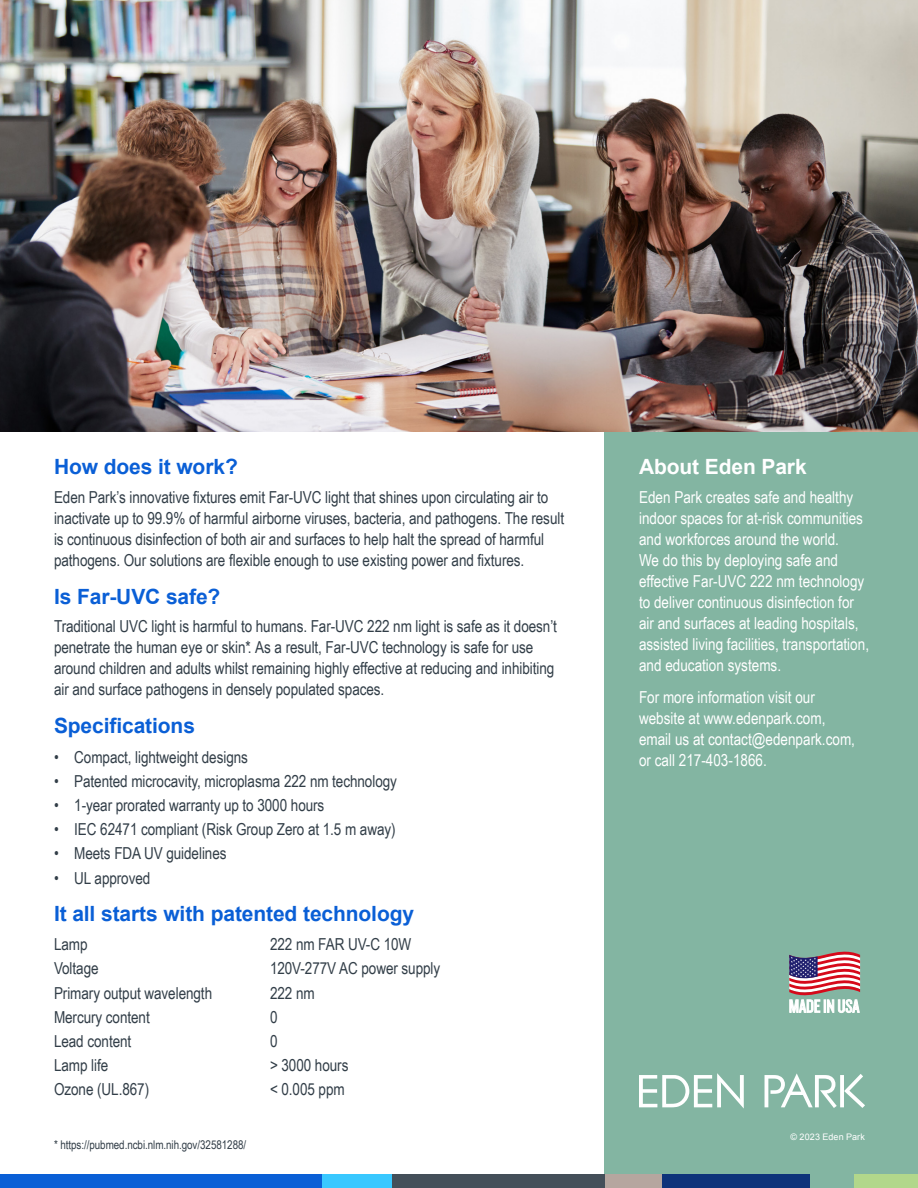
<style>
.page{position:relative;width:918px;height:1188px;background:#fff}
.page>*{position:absolute;margin:0;border:0;box-sizing:border-box;transform-origin:0 0}
.header-para{font:700 21px "Arial";letter-spacing:-.005em;color:#0a5fd6}
.header-para-2{font:700 21px "Arial";letter-spacing:-.005em;color:#fff}
.body_copy{font:16.5px/21px "Arial Narrow";letter-spacing:-.005em;color:#323e48}
.body_copy-2{font:16.5px/21px "Arial Narrow";color:#fff}
.bullets{font:16.5px "Arial Narrow";letter-spacing:-.005em;color:#323e48}
.bullets-2{font:12px "Arial Narrow";letter-spacing:-.005em;color:#323e48}
._6pt_8_legal_footnot{font:9px "Arial";letter-spacing:.015em;color:#fff}
</style>
<div class="page">
<div style="left:605px;top:327px;width:313px;height:861px;background:#83b5a2"></div>
<img style="left:0;top:0;width:918px;height:432px">
<svg style="left:789px;top:951px;width:71px;height:62px"></svg>
<div style="left:0;top:1174px;width:323px;height:14px;background:#0a5fd6"></div>
<div style="left:323px;top:1174px;width:69px;height:14px;background:#39c8ff"></div>
<div style="left:605px;top:1174px;width:56px;height:14px;background:#b5a69f"></div>
<div style="left:854px;top:1174px;width:64px;height:14px;background:#b2d78b"></div>
<div style="left:663px;top:1174px;width:147px;height:14px;background:#0e337a"></div>
<div style="left:392px;top:1174px;width:213px;height:14px;background:#444f59"></div>
<svg style="left:639px;top:1073px;width:105px;height:36px"></svg>
<svg style="left:765px;top:1073px;width:100px;height:35px"></svg>
<p class="header-para" style="left:54px;top:453px;width:185px">How does it work?</p>
<p class="body_copy" style="left:54px;top:486px;width:512px">Eden Park’s innovative fixtures emit Far-UVC light that shines upon circulating air to inactivate up to 99.9% of harmful airborne viruses, bacteria, and pathogens. The result is continuous disinfection of both air and surfaces to help halt the spread of harmful pathogens. Our solutions are flexible enough to use existing power and fixtures.</p>
<p class="header-para" style="left:54px;top:582px;width:168px">Is Far-UVC safe?</p>
<p class="body_copy" style="left:54px;top:615px;width:505px">Traditional UVC light is harmful to humans. Far-UVC 222 nm light is safe as it doesn’t penetrate the human eye or skin*. As a result, Far-UVC technology is safe for use around children and adults whilst remaining highly effective at reducing and inhibiting air and surface pathogens in densely populated spaces.</p>
<p class="header-para" style="left:54px;top:712px;width:143px">Specifications</p>
<p class="body_copy" style="left:54px;top:746px;width:195px">• Compact, lightweight designs</p>
<p class="body_copy" style="left:54px;top:770px;width:345px">• Patented microcavity, microplasma 222 nm technology</p>
<p class="body_copy" style="left:54px;top:794px;width:272px">• 1-year prorated warranty up to 3000 hours</p>
<p class="body_copy" style="left:54px;top:818px;width:343px">• IEC 62471 compliant (Risk Group Zero at 1.5 m away)</p>
<p class="body_copy" style="left:54px;top:843px;width:174px">• Meets FDA UV guidelines</p>
<p class="body_copy" style="left:54px;top:867px;width:98px">• UL approved</p>
<p class="header-para" style="left:54px;top:900px;width:362px">It all starts with patented technology</p>
<p class="bullets" style="left:54px;top:932px;width:35px">Lamp</p>
<p class="bullets" style="left:270px;top:932px;width:143px">222 nm FAR UV-C 10W</p>
<p class="bullets" style="left:54px;top:956px;width:46px">Voltage</p>
<p class="bullets" style="left:270px;top:956px;width:172px">120V-277V AC power supply</p>
<p class="bullets" style="left:54px;top:981px;width:160px">Primary output wavelength</p>
<p class="bullets" style="left:270px;top:981px;width:46px">222 nm</p>
<p class="bullets" style="left:54px;top:1005px;width:97px">Mercury content</p>
<p class="bullets" style="left:270px;top:1005px;width:9px">0</p>
<p class="bullets" style="left:54px;top:1029px;width:79px">Lead content</p>
<p class="bullets" style="left:270px;top:1029px;width:9px">0</p>
<p class="bullets" style="left:54px;top:1053px;width:56px">Lamp life</p>
<p class="bullets" style="left:270px;top:1053px;width:80px">&gt; 3000 hours</p>
<p class="bullets" style="left:54px;top:1078px;width:97px">Ozone (UL.867)</p>
<p class="bullets" style="left:270px;top:1078px;width:76px">&lt; 0.005 ppm</p>
<p class="bullets-2" style="left:54px;top:1136px;width:194px">* https://pubmed.ncbi.nlm.nih.gov/32581288/</p>
<p class="header-para-2" style="left:639px;top:453px;width:169px">About Eden Park</p>
<p class="body_copy-2" style="left:639px;top:486px;width:232px">Eden Park creates safe and healthy indoor spaces for at-risk communities and workforces around the world.<br>We do this by deploying safe and effective Far-UVC 222 nm technology to deliver continuous disinfection for air and surfaces at leading hospitals, assisted living facilities, transportation, and education systems.</p>
<p class="body_copy-2" style="left:639px;top:686px;width:218px">For more information visit our website at www.edenpark.com, email us at contact@edenpark.com, or call 217-403-1866.</p>
<p class="_6pt_8_legal_footnot" style="left:790px;top:1131px;width:76px">© 2023 Eden Park</p>
</div>
